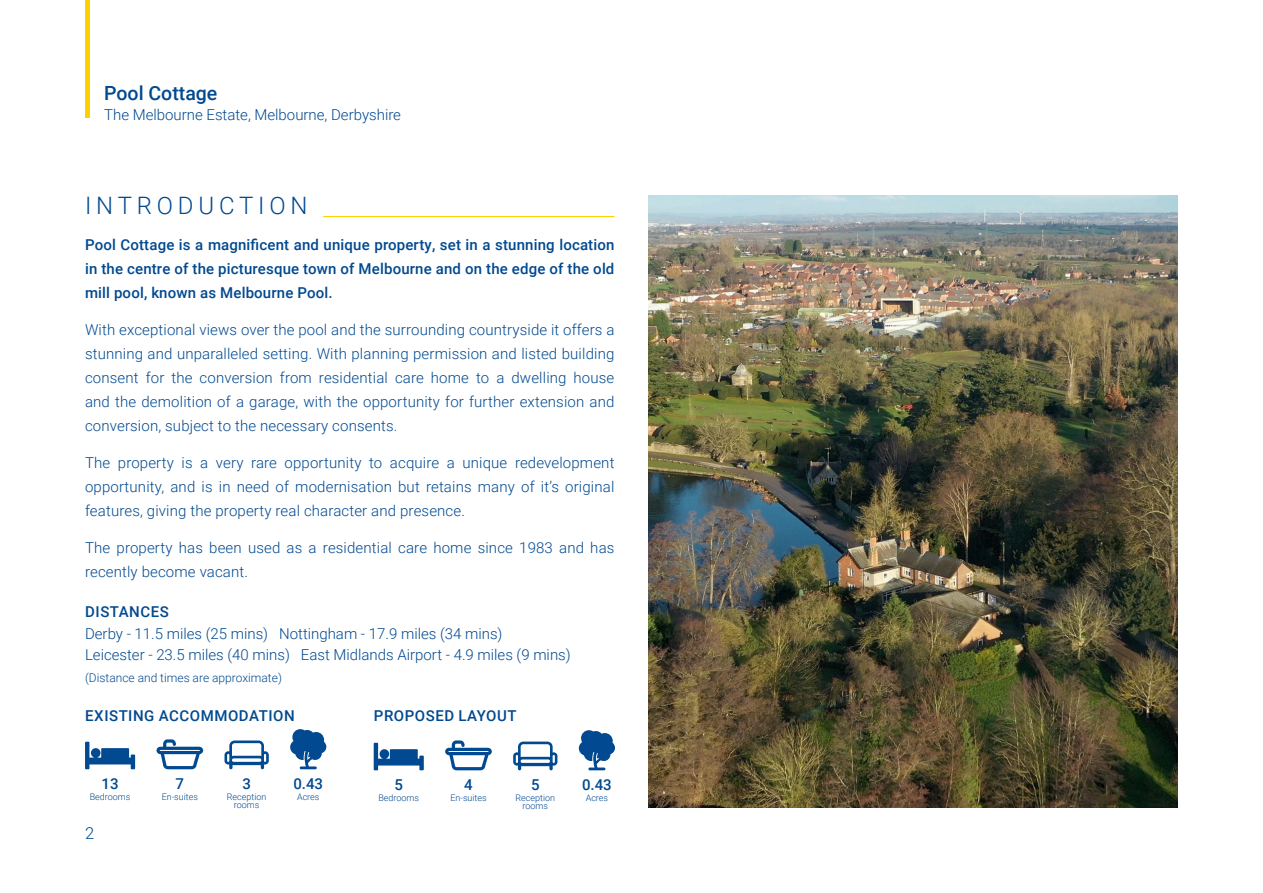
<style>
.page{position:relative;width:1263px;height:893px;background:#fff}
.page>*{position:absolute;margin:0;border:0;box-sizing:border-box;transform-origin:0 0}
.t1{font:300 24px "Roboto";letter-spacing:.2em;color:#014990}
.t2{font:500 19.5px "Roboto";color:#014990}
.t3{font:300 16.5px "Roboto";color:#014990}
.t4{font:300 15px/24px "Roboto";letter-spacing:.01em;color:#014990;text-align:justify}
.t5{font:500 15px/24px "Roboto";letter-spacing:.01em;color:#014990;text-align:justify}
.t6{font:500 15px "Roboto";letter-spacing:.035em;color:#014990}
.t7{font:300 12px "Roboto";color:#014990}
.t8{font:300 9px/8.2px "Roboto";color:#014990;text-align:center}
</style>
<div class="page">
<div style="left:85px;top:0;width:5px;height:118px;background:#ffd000"></div>
<hr style="left:323px;top:216px;width:291px;height:1px;background:#ffd000">
<img style="left:648px;top:196px;width:530px;height:612px">
<svg style="left:85px;top:742px;width:50px;height:27px"></svg>
<svg style="left:224px;top:740px;width:45px;height:29px"></svg>
<svg style="left:156px;top:739px;width:47px;height:30px"></svg>
<svg style="left:290px;top:729px;width:36px;height:40px"></svg>
<svg style="left:374px;top:743px;width:50px;height:27px"></svg>
<svg style="left:513px;top:742px;width:44px;height:28px"></svg>
<svg style="left:445px;top:740px;width:47px;height:30px"></svg>
<svg style="left:579px;top:730px;width:36px;height:40px"></svg>
<p class="t2" style="left:104px;top:80px;width:115px">Pool Cottage</p>
<p class="t4" style="left:104px;top:102px;width:298px">The Melbourne Estate, Melbourne, Derbyshire</p>
<p class="t1" style="left:85px;top:188px;width:224px">INTRODUCTION</p>
<p class="t5" style="left:85px;top:232px;width:531px">Pool Cottage is a magnificent and unique property, set in a stunning location in the centre of the picturesque town of Melbourne and on the edge of the old mill pool, known as Melbourne Pool.</p>
<p class="t4" style="left:85px;top:317px;width:531px">With exceptional views over the pool and the surrounding countryside it offers a stunning and unparalleled setting. With planning permission and listed building consent for the conversion from residential care home to a dwelling house and the demolition of a garage, with the opportunity for further extension and conversion, subject to the necessary consents.</p>
<p class="t4" style="left:85px;top:450px;width:531px">The property is a very rare opportunity to acquire a unique redevelopment opportunity, and is in need of modernisation but retains many of it’s original features, giving the property real character and presence.</p>
<p class="t4" style="left:85px;top:535px;width:531px">The property has been used as a residential care home since 1983 and has recently become vacant.</p>
<p class="t6" style="left:85px;top:601px;width:85px">DISTANCES</p>
<p class="t4" style="left:85px;top:621px;width:419px">Derby - 11.5 miles (25 mins) Nottingham - 17.9 miles (34 mins)</p>
<p class="t4" style="left:85px;top:642px;width:487px">Leicester - 23.5 miles (40 mins) East Midlands Airport - 4.9 miles (9 mins)</p>
<p class="t7" style="left:85px;top:669px;width:198px">(Distance and times are approximate)</p>
<p class="t6" style="left:85px;top:705px;width:211px">EXISTING ACCOMMODATION</p>
<p class="t6" style="left:374px;top:705px;width:144px">PROPOSED LAYOUT</p>
<p class="t5" style="left:102px;top:771px;width:19px">13</p>
<p class="t8" style="left:90px;top:792px;width:42px">Bedrooms</p>
<p class="t5" style="left:176px;top:771px;width:10px">7</p>
<p class="t8" style="left:162px;top:792px;width:38px">En-suites</p>
<p class="t5" style="left:242px;top:771px;width:10px">3</p>
<p class="t8" style="left:227px;top:792px;width:41px">Reception rooms</p>
<p class="t5" style="left:293px;top:771px;width:31px">0.43</p>
<p class="t8" style="left:297px;top:792px;width:24px">Acres</p>
<p class="t5" style="left:394px;top:772px;width:10px">5</p>
<p class="t8" style="left:378px;top:793px;width:42px">Bedrooms</p>
<p class="t5" style="left:464px;top:772px;width:10px">4</p>
<p class="t8" style="left:450px;top:793px;width:38px">En-suites</p>
<p class="t5" style="left:531px;top:772px;width:10px">5</p>
<p class="t8" style="left:515px;top:793px;width:41px">Reception rooms</p>
<p class="t5" style="left:582px;top:772px;width:31px">0.43</p>
<p class="t8" style="left:586px;top:793px;width:24px">Acres</p>
<p class="t3" style="left:85px;top:822px;width:11px">2</p>
</div>
